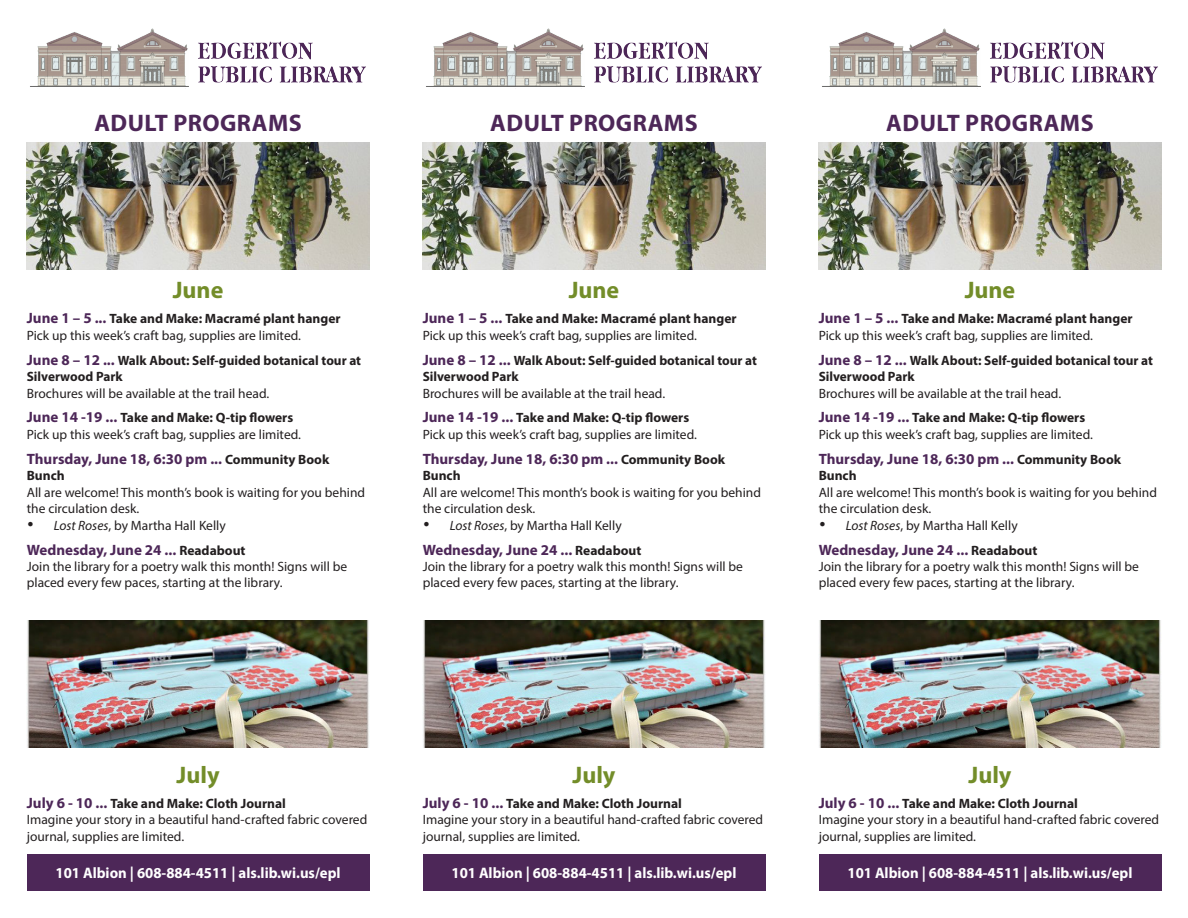
<style>
.page{position:relative;width:1188px;height:918px;background:#fff}
.page>*{position:absolute;margin:0;border:0;box-sizing:border-box;transform-origin:0 0}
.t1{font:700 24px "Myriad Pro";letter-spacing:.02em;color:#4d2758}
.t2{font:700 24px "Myriad Pro";color:#738d29}
.t3{font:700 15.3px "Myriad Pro";color:#fff}
.t4{font:700 15px "Myriad Pro";color:#4d2758}
.t5{font:13.5px/16.5px "Myriad Pro";color:#231f20}
.t6{font:700 13.5px/16.5px "Myriad Pro";color:#231f20}
.s1{font-weight:700;font-size:15px;color:#4d2758}
.s2{font-weight:700}
.s3{font-size:15px;color:#4d2758}
.s4{font-weight:400}
.s5{font-size:13.5px;color:#231f20}
.s6{font-family:"Times New Roman";font-style:italic;font-size:18px}
.s7{font-style:italic}
</style>
<div class="page">
<img style="left:27px;top:142px;width:342px;height:127px">
<img style="left:27px;top:620px;width:342px;height:127px">
<img style="left:423px;top:142px;width:342px;height:127px">
<img style="left:423px;top:620px;width:342px;height:127px">
<img style="left:819px;top:142px;width:342px;height:127px">
<img style="left:819px;top:620px;width:342px;height:127px">
<img style="left:30px;top:28px;width:336px;height:59px">
<img style="left:426px;top:28px;width:336px;height:59px">
<img style="left:822px;top:28px;width:336px;height:59px">
<div style="left:27px;top:854px;width:342px;height:37px;background:#4d2758"></div>
<div style="left:423px;top:854px;width:342px;height:37px;background:#4d2758"></div>
<div style="left:819px;top:854px;width:342px;height:37px;background:#4d2758"></div>
<p class="t1" style="left:94px;top:107px;width:209px">ADULT PROGRAMS</p>
<p class="t1" style="left:490px;top:107px;width:209px">ADULT PROGRAMS</p>
<p class="t1" style="left:886px;top:107px;width:209px">ADULT PROGRAMS</p>
<p class="t2" style="left:173px;top:275px;width:52px">June</p>
<p class="t5" style="left:27px;top:310px;width:315px"><span class="s1">June 1 – 5 ...</span> <span class="s2">Take and Make: Macramé plant hanger<br></span>Pick up this week’s craft bag, supplies are limited.</p>
<p class="t6" style="left:27px;top:351px;width:336px"><span class="s3">June 8 – 12 ...</span> Walk About: Self-guided botanical tour at<br>Silverwood Park<br><span class="s4">Brochures will be available at the trail head.</span></p>
<p class="t5" style="left:27px;top:409px;width:276px"><span class="s1">June 14 -19 ...</span> <span class="s2">Take and Make: Q-tip flowers<br></span>Pick up this week’s craft bag, supplies are limited.</p>
<p class="t4" style="left:27px;top:449px;width:304px">Thursday, June 18, 6:30 pm ... <span class="s5">Community Book</span></p>
<p class="t5" style="left:27px;top:467px;width:340px"><span class="s2">Bunch<br></span>All are welcome! This month’s book is waiting for you behind the circulation desk.</p>
<p class="t5" style="left:27px;top:517px;width:201px"><span class="s6">•</span> <span class="s7">Lost Roses</span>, by Martha Hall Kelly</p>
<p class="t4" style="left:27px;top:540px;width:220px">Wednesday, June 24 ... <span class="s5">Readabout</span></p>
<p class="t5" style="left:27px;top:558px;width:322px">Join the library for a poetry walk this month! Signs will be placed every few paces, starting at the library.</p>
<p class="t2" style="left:569px;top:275px;width:52px">June</p>
<p class="t5" style="left:423px;top:310px;width:315px"><span class="s1">June 1 – 5 ...</span> <span class="s2">Take and Make: Macramé plant hanger<br></span>Pick up this week’s craft bag, supplies are limited.</p>
<p class="t6" style="left:423px;top:351px;width:336px"><span class="s3">June 8 – 12 ...</span> Walk About: Self-guided botanical tour at<br>Silverwood Park<br><span class="s4">Brochures will be available at the trail head.</span></p>
<p class="t5" style="left:423px;top:409px;width:276px"><span class="s1">June 14 -19 ...</span> <span class="s2">Take and Make: Q-tip flowers<br></span>Pick up this week’s craft bag, supplies are limited.</p>
<p class="t4" style="left:423px;top:449px;width:304px">Thursday, June 18, 6:30 pm ... <span class="s5">Community Book</span></p>
<p class="t5" style="left:423px;top:467px;width:340px"><span class="s2">Bunch<br></span>All are welcome! This month’s book is waiting for you behind the circulation desk.</p>
<p class="t5" style="left:423px;top:517px;width:201px"><span class="s6">•</span> <span class="s7">Lost Roses</span>, by Martha Hall Kelly</p>
<p class="t4" style="left:423px;top:540px;width:220px">Wednesday, June 24 ... <span class="s5">Readabout</span></p>
<p class="t5" style="left:423px;top:558px;width:322px">Join the library for a poetry walk this month! Signs will be placed every few paces, starting at the library.</p>
<p class="t2" style="left:965px;top:275px;width:52px">June</p>
<p class="t5" style="left:819px;top:310px;width:315px"><span class="s1">June 1 – 5 ...</span> <span class="s2">Take and Make: Macramé plant hanger<br></span>Pick up this week’s craft bag, supplies are limited.</p>
<p class="t6" style="left:819px;top:351px;width:336px"><span class="s3">June 8 – 12 ...</span> Walk About: Self-guided botanical tour at<br>Silverwood Park<br><span class="s4">Brochures will be available at the trail head.</span></p>
<p class="t5" style="left:819px;top:409px;width:276px"><span class="s1">June 14 -19 ...</span> <span class="s2">Take and Make: Q-tip flowers<br></span>Pick up this week’s craft bag, supplies are limited.</p>
<p class="t4" style="left:819px;top:449px;width:304px">Thursday, June 18, 6:30 pm ... <span class="s5">Community Book</span></p>
<p class="t5" style="left:819px;top:467px;width:340px"><span class="s2">Bunch<br></span>All are welcome! This month’s book is waiting for you behind the circulation desk.</p>
<p class="t5" style="left:819px;top:517px;width:201px"><span class="s6">•</span> <span class="s7">Lost Roses</span>, by Martha Hall Kelly</p>
<p class="t4" style="left:819px;top:540px;width:220px">Wednesday, June 24 ... <span class="s5">Readabout</span></p>
<p class="t5" style="left:819px;top:558px;width:322px">Join the library for a poetry walk this month! Signs will be placed every few paces, starting at the library.</p>
<p class="t2" style="left:177px;top:759px;width:45px">July</p>
<p class="t5" style="left:27px;top:795px;width:342px"><span class="s1">July 6 - 10 ...</span> <span class="s2">Take and Make: Cloth Journal<br></span>Imagine your story in a beautiful hand-crafted fabric covered journal, supplies are limited.</p>
<p class="t2" style="left:572px;top:759px;width:45px">July</p>
<p class="t5" style="left:423px;top:795px;width:342px"><span class="s1">July 6 - 10 ...</span> <span class="s2">Take and Make: Cloth Journal<br></span>Imagine your story in a beautiful hand-crafted fabric covered journal, supplies are limited.</p>
<p class="t2" style="left:968px;top:759px;width:45px">July</p>
<p class="t5" style="left:819px;top:795px;width:342px"><span class="s1">July 6 - 10 ...</span> <span class="s2">Take and Make: Cloth Journal<br></span>Imagine your story in a beautiful hand-crafted fabric covered journal, supplies are limited.</p>
<p class="t3" style="left:56px;top:863px;width:287px">101 Albion | 608-884-4511 | als.lib.wi.us/epl</p>
<p class="t3" style="left:451px;top:863px;width:287px">101 Albion | 608-884-4511 | als.lib.wi.us/epl</p>
<p class="t3" style="left:847px;top:863px;width:287px">101 Albion | 608-884-4511 | als.lib.wi.us/epl</p>
</div>
